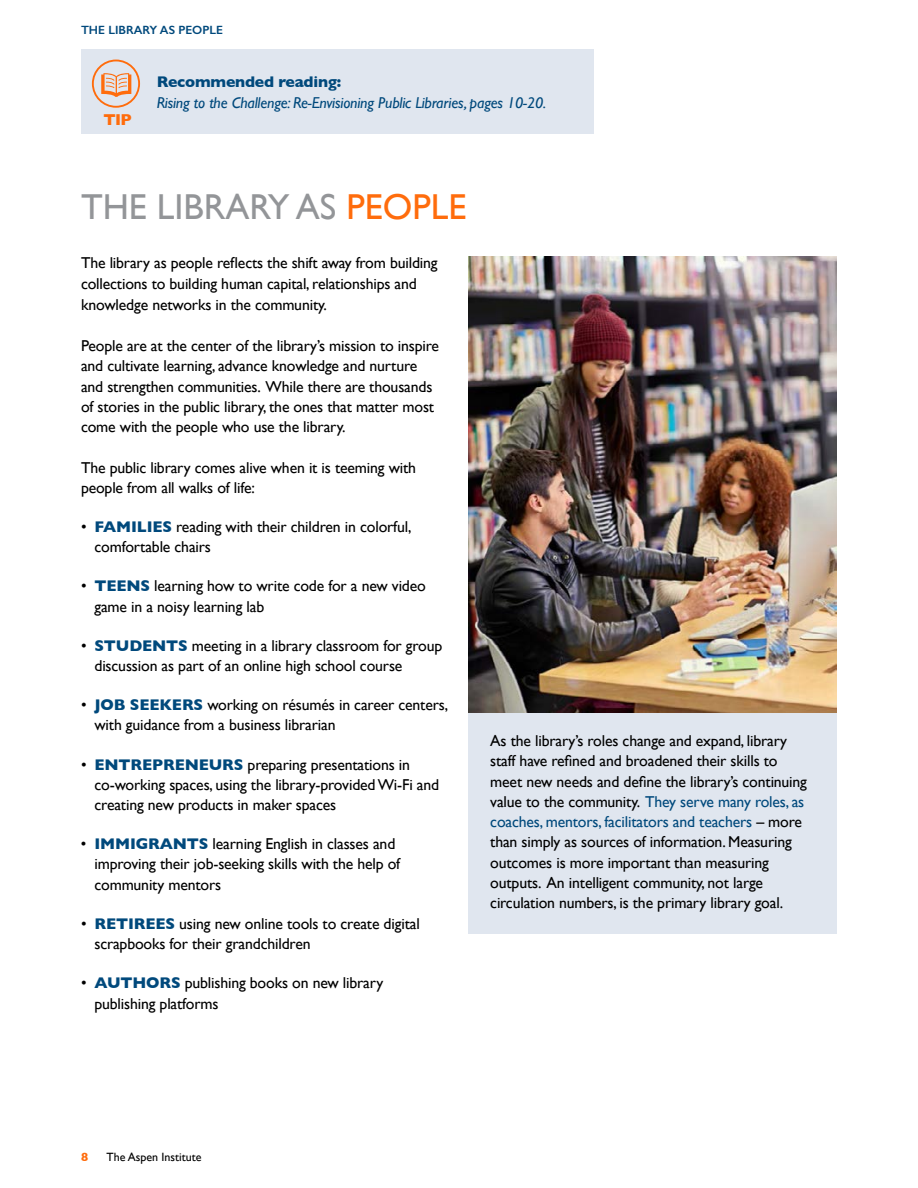
<style>
.page{position:relative;width:918px;height:1188px;background:#fff}
.page>*{position:absolute;margin:0;border:0;box-sizing:border-box;transform-origin:0 0}
.t1{font:36px "Gill Sans";color:#939598}
.t2{font:700 16.05px "Gill Sans";color:#ff6c0c}
.t3{font:15.75px/20.2px "Gill Sans";letter-spacing:-.01em;color:#000}
.t4{font:italic 15.75px "Gill Sans";letter-spacing:-.01em;color:#00497c}
.t5{font:700 15.75px "Gill Sans";letter-spacing:-.01em;color:#00497c}
.t6{font:600 12px "Gill Sans";color:#00497c}
.t7{font:12px "Gill Sans";color:#000}
.t8{font:700 12px "Gill Sans";color:#ff6c0c}
.s1{color:#ff6c0c}
.s2{font-weight:700;color:#00497c}
.s3{color:#00497c}
</style>
<div class="page">
<div style="left:468px;top:712px;width:369px;height:221px;background:#e0e6ef"></div>
<img style="left:468px;top:257px;width:368px;height:455px">
<div style="left:81px;top:50px;width:513px;height:84px;background:#e0e6ef"></div>
<div style="left:92px;top:60px;width:48px;height:48px;border:2px solid #ff6c0c;border-radius:50%"></div>
<svg style="left:101px;top:73px;width:30px;height:24px"></svg>
<p class="t6" style="left:81px;top:22px;width:143px">THE LIBRARY AS PEOPLE</p>
<p class="t2" style="left:104px;top:106px;width:30px">TIP</p>
<p class="t5" style="left:157px;top:69px;width:186px">Recommended reading:</p>
<p class="t4" style="left:157px;top:93px;width:391px">Rising to the Challenge: Re-Envisioning Public Libraries, pages 10-20.</p>
<h1 class="t1" style="left:81px;top:186px;width:387px">THE LIBRARY AS <span class="s1">PEOPLE</span></h1>
<p class="t3" style="left:81px;top:252px;width:358px;line-height:21px">The library as people reflects the shift away from building collections to building human capital, relationships and knowledge networks in the community.</p>
<p class="t3" style="left:81px;top:335px;width:360px">People are at the center of the library’s mission to inspire and cultivate learning, advance knowledge and nurture and strengthen communities. While there are thousands of stories in the public library, the ones that matter most come with the people who use the library.</p>
<p class="t3" style="left:81px;top:457px;width:337px">The public library comes alive when it is teeming with people from all walks of life:</p>
<p class="t3" style="left:94px;top:516px;width:319px;text-indent:-13px">• <span class="s2">FAMILIES</span> reading with their children in colorful, comfortable chairs</p>
<p class="t3" style="left:94px;top:576px;width:333px;text-indent:-13px">• <span class="s2">TEENS</span> learning how to write code for a new video game in a noisy learning lab</p>
<p class="t3" style="left:94px;top:635px;width:349px;text-indent:-13px">• <span class="s2">STUDENTS</span> meeting in a library classroom for group discussion as part of an online high school course</p>
<p class="t3" style="left:94px;top:695px;width:355px;text-indent:-13px">• <span class="s2">JOB SEEKERS</span> working on résumés in career centers, with guidance from a business librarian</p>
<p class="t3" style="left:94px;top:754px;width:346px;text-indent:-13px">• <span class="s2">ENTREPRENEURS</span> preparing presentations in co-working spaces, using the library-provided Wi-Fi and creating new products in maker spaces</p>
<p class="t3" style="left:94px;top:834px;width:307px;text-indent:-13px">• <span class="s2">IMMIGRANTS</span> learning English in classes and improving their job-seeking skills with the help of community mentors</p>
<p class="t3" style="left:94px;top:913px;width:327px;text-indent:-13px">• <span class="s2">RETIREES</span> using new online tools to create digital scrapbooks for their grandchildren</p>
<p class="t3" style="left:94px;top:973px;width:290px;text-indent:-13px">• <span class="s2">AUTHORS</span> publishing books on new library publishing platforms</p>
<p class="t3" style="left:490px;top:731px;width:318px">As the library’s roles change and expand, library staff have refined and broadened their skills to meet new needs and define the library’s continuing value to the community. <span class="s3">They serve many roles, as coaches, mentors, facilitators and teachers</span> – more than simply as sources of information. Measuring outcomes is more important than measuring outputs. An intelligent community, not large circulation numbers, is the primary library goal.</p>
<p class="t8" style="left:81px;top:1147px;width:9px">8</p>
<p class="t7" style="left:107px;top:1150px;width:96px">The Aspen Institute</p>
</div>
